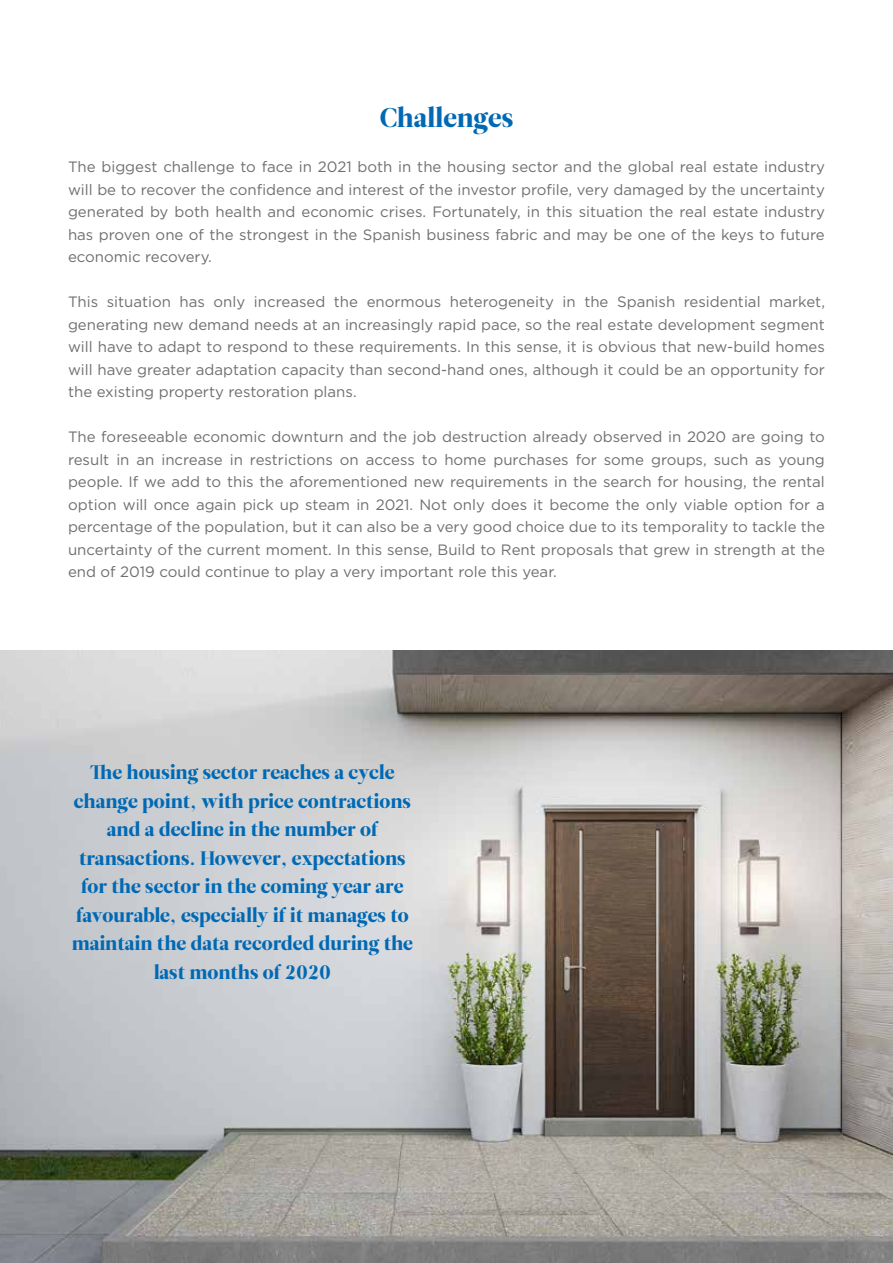
<style>
.page{position:relative;width:893px;height:1263px;background:#fff}
.page>*{position:absolute;margin:0;border:0;box-sizing:border-box;transform-origin:0 0}
.t1{font:27px "Leitura Display";color:#0069b4}
.t2{font:19.5px/28.5px "Leitura Display";color:#0069b4;text-align:center}
.t3{font:15px/22.5px "Gotham";color:#706f6f;text-align:justify}
</style>
<div class="page">
<img style="left:0;top:651px;width:893px;height:612px">
<h1 class="t1" style="left:380px;top:102px;width:135px">Challenges</h1>
<p class="t3" style="left:68px;top:155px;width:758px">The biggest challenge to face in 2021 both in the housing sector and the global real estate industry will be to recover the confidence and interest of the investor profile, very damaged by the uncertainty generated by both health and economic crises. Fortunately, in this situation the real estate industry has proven one of the strongest in the Spanish business fabric and may be one of the keys to future economic recovery.</p>
<p class="t3" style="left:68px;top:290px;width:758px">This situation has only increased the enormous heterogeneity in the Spanish residential market, generating new demand needs at an increasingly rapid pace, so the real estate development segment will have to adapt to respond to these requirements. In this sense, it is obvious that new-build homes will have greater adaptation capacity than second-hand ones, although it could be an opportunity for the existing property restoration plans.</p>
<p class="t3" style="left:68px;top:425px;width:758px">The foreseeable economic downturn and the job destruction already observed in 2020 are going to result in an increase in restrictions on access to home purchases for some groups, such as young people. If we add to this the aforementioned new requirements in the search for housing, the rental option will once again pick up steam in 2021. Not only does it become the only viable option for a percentage of the population, but it can also be a very good choice due to its temporality to tackle the uncertainty of the current moment. In this sense, Build to Rent proposals that grew in strength at the end of 2019 could continue to play a very important role this year.</p>
<p class="t2" style="left:72px;top:759px;width:343px">The housing sector reaches a cycle change point, with price contractions and a decline in the number of transactions. However, expectations for the sector in the coming year are favourable, especially if it manages to maintain the data recorded during the last months of 2020</p>
</div>
